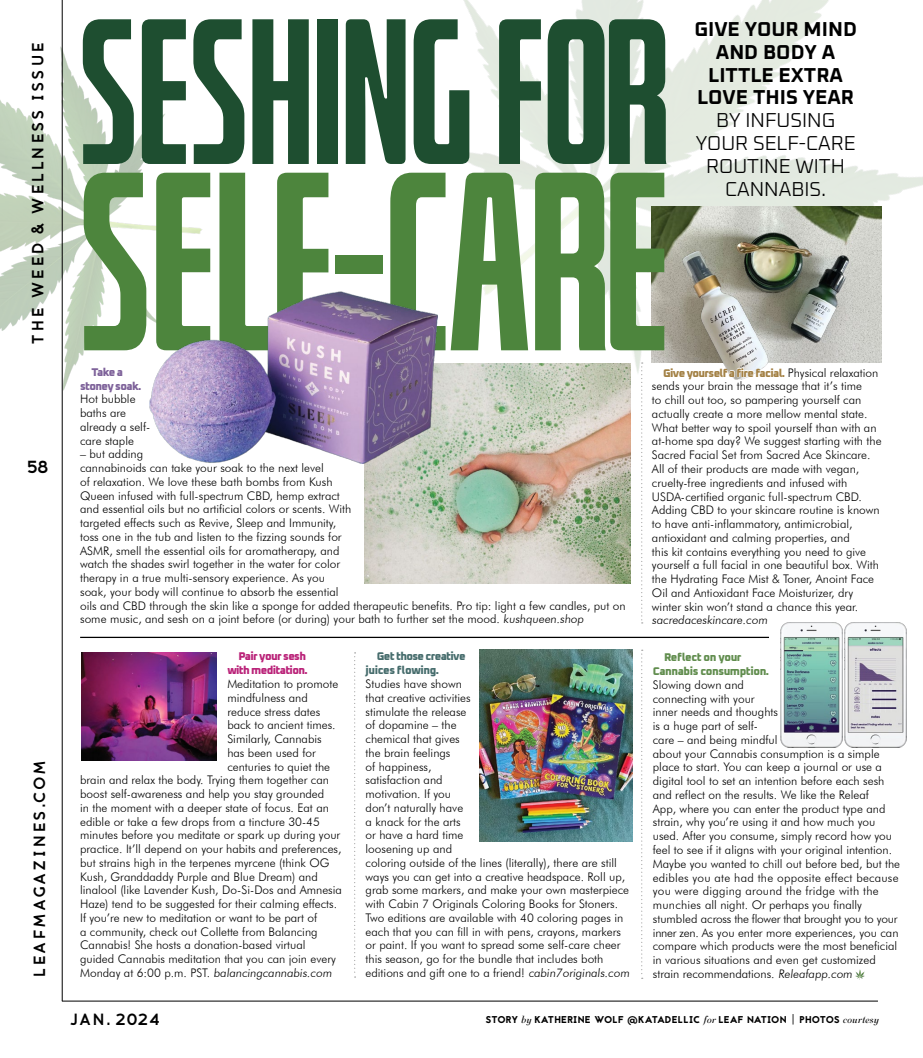
<style>
.page{position:relative;width:923px;height:1058px;background:#fff}
.page>*{position:absolute;margin:0;border:0;box-sizing:border-box;transform-origin:0 0}
.t1{font:700 225px "Bitcrusher Cd Rg";color:#4d853d}
.t2{font:700 183.25px "Bitcrusher Cd Rg";color:#1e4e30}
.t3{font:700 20.25px/22.8px "Oxanium";color:#000;text-align:center}
.t4{font:17.5px "Median Layer Solid";color:#000}
.t5{font:16.25px "Median Layer Solid";color:#000}
.t6{font:300 11.88px/13.8px "Futura BT";color:#000}
.t7{font:800 11.25px "Oxanium";letter-spacing:-.06em;color:#a38145}
.t8{font:800 11.25px/13.8px "Oxanium";letter-spacing:-.04em;color:#618d4e}
.t9{font:800 11.25px/13.8px "Oxanium";letter-spacing:-.06em;color:#476d6d}
.t10{font:800 11.25px/13.8px "Oxanium";letter-spacing:-.06em;color:#ba2379;text-align:right}
.t11{font:800 11.25px/13.8px "Oxanium";letter-spacing:-.06em;color:#7e629a}
.t12{font:9.88px "Jaapokki";letter-spacing:.01em;color:#000}
.s1{color:#fff}
.s2{font-family:"Futura BT";font-weight:300;font-size:11.88px;color:#000}
.s3{font-weight:300}
.s4{font-family:"Ratio Modern";font-style:italic}
</style>
<div class="page">
<img style="left:0;top:45px;width:203px;height:348px">
<img style="left:336px;top:0;width:586px;height:483px">
<hr style="left:62px;top:1000px;width:816px;height:1px;background:#000">
<hr style="left:62px;top:0;width:1px;height:1001px;background:#000">
<img style="left:365px;top:363px;width:265px;height:220px">
<hr style="left:80px;top:636px;width:689px;height:2px;background:#000">
<img style="left:81px;top:652px;width:135px;height:108px">
<img style="left:651px;top:207px;width:230px;height:156px">
<img style="left:682px;top:233px;width:167px;height:146px">
<img style="left:149px;top:292px;width:289px;height:171px">
<svg style="left:354px;top:652px;width:2px;height:325px"></svg>
<svg style="left:641px;top:649px;width:1px;height:329px"></svg>
<svg style="left:641px;top:362px;width:1px;height:261px"></svg>
<img style="left:479px;top:650px;width:153px;height:191px">
<img style="left:780px;top:622px;width:62px;height:125px">
<img style="left:844px;top:622px;width:62px;height:125px">
<svg style="left:855px;top:969px;width:9px;height:10px"></svg>
<p class="t5" style="left:28px;top:344px;width:306px;rotate:-90deg">THE weed &amp; wellness ISSUE</p>
<p class="t4" style="left:27px;top:457px;width:26px">58</p>
<p class="t5" style="left:30px;top:977px;width:220px;rotate:-90deg">leafmagazines.com</p>
<p class="t2" style="left:79px;top:-50px;width:592px">SESHING FOR</p>
<p class="t1" style="left:79px;top:87px;width:591px">SELF-CARE</p>
<p class="t7" style="left:663px;top:365px;width:217px">Give yourself <span class="s1">a fire</span> facial. <span class="s2">Physical relaxation</span></p>
<p class="t6" style="left:652px;top:379px;width:231px">sends your brain the message that it’s time<br>to chill out too, so pampering yourself can actually create a more mellow mental state.<br>What better way to spoil yourself than with an at-home spa day? We suggest starting with the Sacred Facial Set from Sacred Ace Skincare.<br>All of their products are made with vegan, cruelty-free ingredients and infused with USDA-certified organic full-spectrum CBD.<br>Adding CBD to your skincare routine is known to have anti-inflammatory, antimicrobial, antioxidant and calming properties, and<br>this kit contains everything you need to give yourself a full facial in one beautiful box. With the Hydrating Face Mist &amp; Toner, Anoint Face Oil and Antioxidant Face Moisturizer, dry winter skin won’t stand a chance this year.</p>
<p class="t6" style="left:652px;top:613px;width:119px">sacredaceskincare.com</p>
<p class="t3" style="left:694px;top:17px;width:164px">GIVE YOUR MIND<br>AND BODY A<br>LITTLE EXTRA<br>LOVE THIS YEAR<br><span class="s3">BY INFUSING<br>YOUR SELF-CARE<br>ROUTINE WITH<br>CANNABIS.</span></p>
<p class="t11" style="left:80px;top:364px;width:63px;text-indent:11px">Take a stoney soak.</p>
<p class="t6" style="left:80px;top:392px;width:72px">Hot bubble baths are already a self&shy;care staple</p>
<p class="t6" style="left:80px;top:447px;width:547px">– but adding<br>cannabinoids can take your soak to the next level<br>of relaxation. We love these bath bombs from Kush<br>Queen infused with full-spectrum CBD, hemp extract<br>and essential oils but no artificial colors or scents. With<br>targeted effects such as Revive, Sleep and Immunity,<br>toss one in the tub and listen to the fizzing sounds for<br>ASMR, smell the essential oils for aromatherapy, and<br>watch the shades swirl together in the water for color<br>therapy in a true multi-sensory experience. As you<br>soak, your body will continue to absorb the essential<br>oils and CBD through the skin like a sponge for added therapeutic benefits. Pro tip: light a few candles, put on some music, and sesh on a joint before (or during) your bath to further set the mood. kushqueen.shop</p>
<p class="t10" style="left:227px;top:649px;width:82px">Pair your sesh with meditation.</p>
<p class="t6" style="left:227px;top:676px;width:112px">Meditation to promote</p>
<p class="t6" style="left:227px;top:690px;width:82px">mindfulness and</p>
<p class="t6" style="left:227px;top:704px;width:94px">reduce stress dates</p>
<p class="t6" style="left:227px;top:718px;width:110px">back to ancient times.</p>
<p class="t6" style="left:227px;top:731px;width:96px">Similarly, Cannabis</p>
<p class="t6" style="left:227px;top:745px;width:90px">has been used for</p>
<p class="t6" style="left:227px;top:759px;width:104px">centuries to quiet the</p>
<p class="t6" style="left:80px;top:773px;width:250px">brain and relax the body. Trying them together can</p>
<p class="t6" style="left:80px;top:786px;width:246px">boost self-awareness and help you stay grounded</p>
<p class="t6" style="left:80px;top:800px;width:250px">in the moment with a deeper state of focus. Eat an</p>
<p class="t6" style="left:80px;top:814px;width:241px">edible or take a few drops from a tincture 30-45</p>
<p class="t6" style="left:80px;top:828px;width:262px">minutes before you meditate or spark up during your</p>
<p class="t6" style="left:80px;top:841px;width:263px">practice. It’ll depend on your habits and preferences,</p>
<p class="t6" style="left:80px;top:855px;width:251px">but strains high in the terpenes myrcene (think OG</p>
<p class="t6" style="left:80px;top:869px;width:239px">Kush, Granddaddy Purple and Blue Dream) and</p>
<p class="t6" style="left:80px;top:883px;width:263px">linalool (like Lavender Kush, Do-Si-Dos and Amnesia</p>
<p class="t6" style="left:80px;top:896px;width:258px">Haze) tend to be suggested for their calming effects.</p>
<p class="t6" style="left:80px;top:910px;width:238px">If you’re new to meditation or want to be part of</p>
<p class="t6" style="left:80px;top:924px;width:239px">a community, check out Collette from Balancing</p>
<p class="t6" style="left:80px;top:938px;width:227px">Cannabis! She hosts a donation-based virtual</p>
<p class="t6" style="left:80px;top:951px;width:257px">guided Cannabis meditation that you can join every</p>
<p class="t6" style="left:80px;top:965px;width:255px">Monday at 6:00 p.m. PST. balancingcannabis.com</p>
<p class="t9" style="left:365px;top:649px;width:101px;text-indent:11px">Get those creative juices flowing.</p>
<p class="t6" style="left:365px;top:676px;width:267px">Studies have shown<br>that creative activities<br>stimulate the release<br>of dopamine – the<br>chemical that gives<br>the brain feelings<br>of happiness,<br>satisfaction and<br>motivation. If you<br>don’t naturally have<br>a knack for the arts<br>or have a hard time<br>loosening up and<br>coloring outside of the lines (literally), there are still ways you can get into a creative headspace. Roll up, grab some markers, and make your own masterpiece with Cabin 7 Originals Coloring Books for Stoners.<br>Two editions are available with 40 coloring pages in each that you can fill in with pens, crayons, markers or paint. If you want to spread some self-care cheer this season, go for the bundle that includes both editions and gift one to a friend! cabin7originals.com</p>
<p class="t8" style="left:652px;top:650px;width:118px;text-indent:11px">Reflect on your<br>Cannabis consumption.</p>
<p class="t6" style="left:652px;top:677px;width:249px">Slowing down and<br>connecting with your<br>inner needs and thoughts<br>is a huge part of self-<br>care – and being mindful<br>about your Cannabis consumption is a simple place to start. You can keep a journal or use a digital tool to set an intention before each sesh and reflect on the results. We like the Releaf<br>App, where you can enter the product type and strain, why you’re using it and how much you used. After you consume, simply record how you feel to see if it aligns with your original intention.<br>Maybe you wanted to chill out before bed, but the edibles you ate had the opposite effect because you were digging around the fridge with the munchies all night. Or perhaps you finally stumbled across the flower that brought you to your inner zen. As you enter more experiences, you can compare which products were the most beneficial in various situations and even get customized strain recommendations. Releafapp.com</p>
<p class="t5" style="left:69px;top:1009px;width:95px">jan. 2024</p>
<p class="t12" style="left:485px;top:1012px;width:395px">STORY <span class="s4">by</span> KATHERINE WOLF @KATADELLIC <span class="s4">for</span> LEAF NATION | PHOTOS <span class="s4">courtesy</span></p>
</div>
